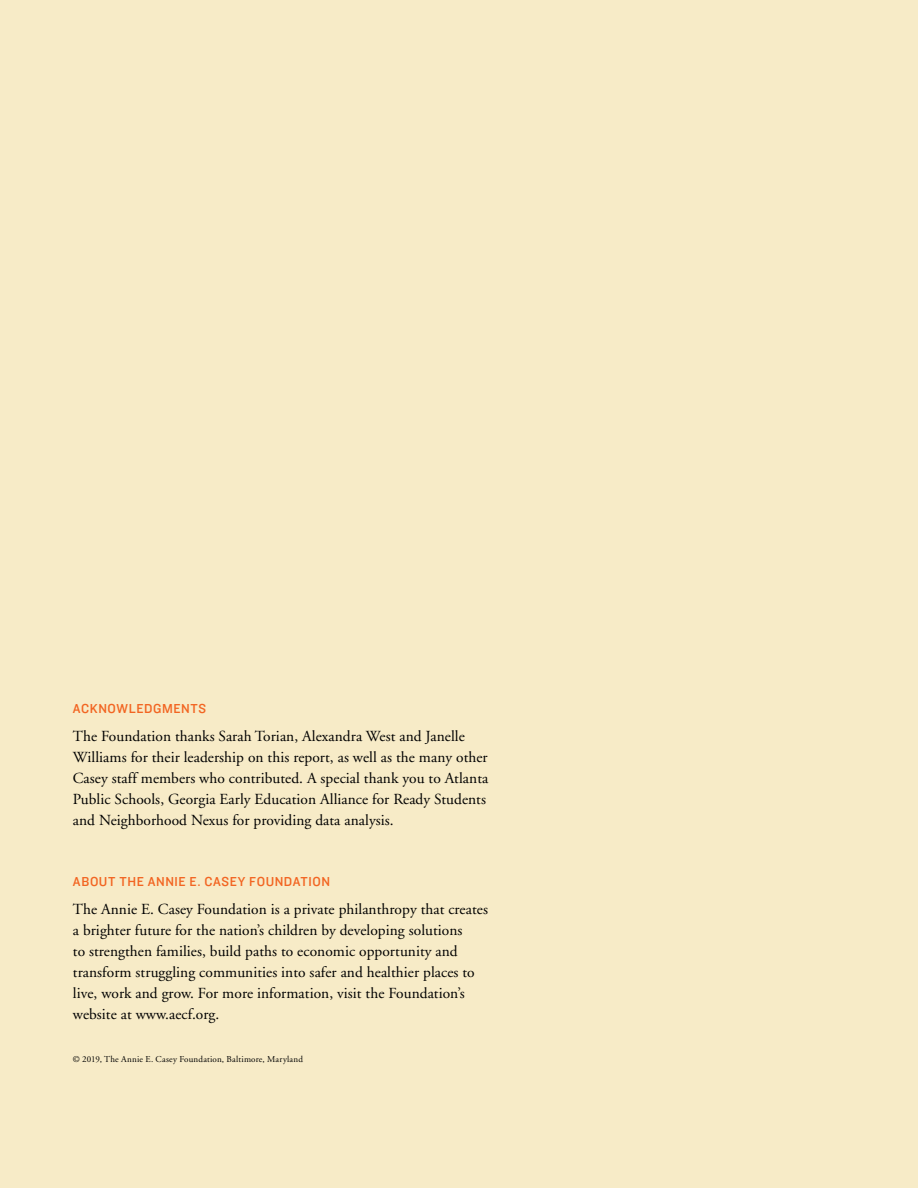
<style>
.page{position:relative;width:918px;height:1188px;background:#f7ebc7}
.page>*{position:absolute;margin:0;border:0;box-sizing:border-box;transform-origin:0 0}
.t1{font:15.3px/21px "Adobe Garamond";letter-spacing:.005em;color:#000}
.t2{font:13.5px "Knockout HTF31 Junior Middlewt";letter-spacing:.045em;color:#f26522}
.t3{font:9px "Adobe Garamond";letter-spacing:.025em;color:#000}
</style>
<div class="page">
<p class="t2" style="left:73px;top:701px;width:135px">ACKNOWLEDGMENTS</p>
<p class="t1" style="left:73px;top:726px;width:417px">The Foundation thanks Sarah Torian, Alexandra West and Janelle Williams for their leadership on this report, as well as the many other Casey staff members who contributed. A special thank you to Atlanta Public Schools, Georgia Early Education Alliance for Ready Students and Neighborhood Nexus for providing data analysis.</p>
<p class="t2" style="left:73px;top:874px;width:259px">ABOUT THE ANNIE E. CASEY FOUNDATION</p>
<p class="t1" style="left:73px;top:899px;width:417px">The Annie E. Casey Foundation is a private philanthropy that creates a brighter future for the nation’s children by developing solutions<br>to strengthen families, build paths to economic opportunity and transform struggling communities into safer and healthier places to live, work and grow. For more information, visit the Foundation’s website at www.aecf.org.</p>
<p class="t3" style="left:73px;top:1054px;width:232px">© 2019, The Annie E. Casey Foundation, Baltimore, Maryland</p>
</div>
